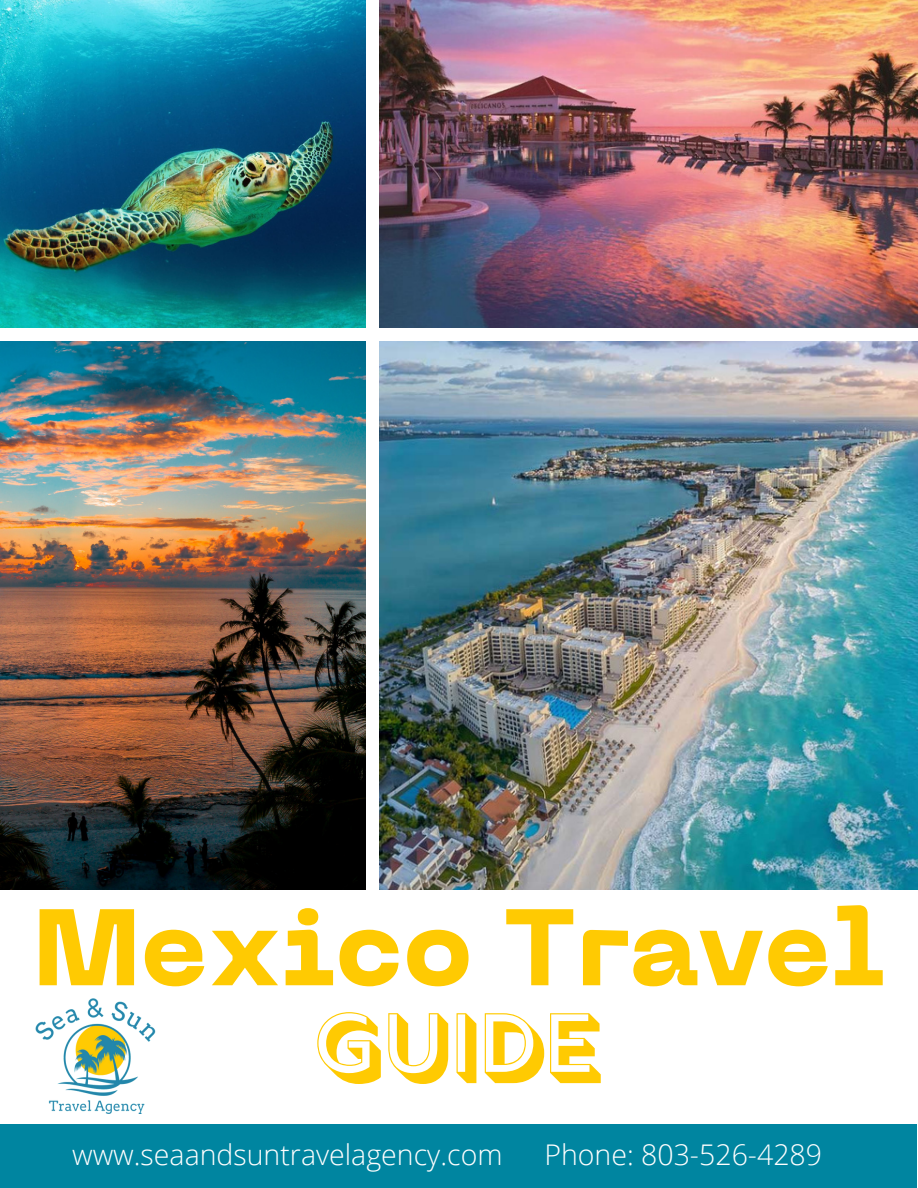
<style>
.page{position:relative;width:918px;height:1188px;background:#fff}
.page>*{position:absolute;margin:0;border:0;box-sizing:border-box;transform-origin:0 0}
.t1{font:800 107.85px "PP Neue Machina";color:#ffca02}
.t2{font:93px "Rig Medium Fill";color:#ffca02}
.t3{font:300 28.5px "Open Sans";color:#fff}
</style>
<div class="page">
<img style="left:0;top:0;width:366px;height:327px">
<img style="left:380px;top:0;width:538px;height:327px">
<img style="left:0;top:342px;width:366px;height:548px">
<img style="left:380px;top:342px;width:538px;height:548px">
<img style="left:35px;top:998px;width:121px;height:115px">
<div style="left:0;top:1124px;width:917px;height:63px;background:#0085a0"></div>
<h1 class="t1" style="left:33px;top:906px;width:853px">Mexico Travel</h1>
<h2 class="t2" style="left:316px;top:992px;width:287px">Guide</h2>
<p class="t3" style="left:72px;top:1135px;width:432px">www.seaandsuntravelagency.com</p>
<p class="t3" style="left:544px;top:1135px;width:279px">Phone: 803-526-4289</p>
</div>
